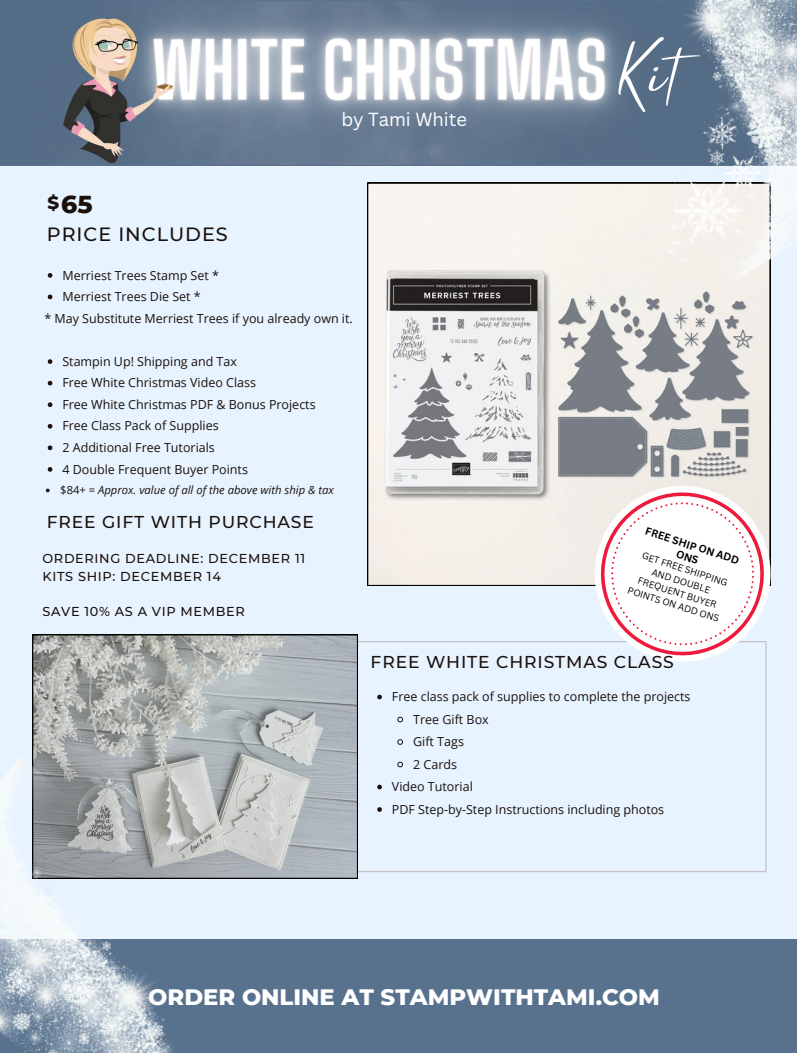
<style>
.page{position:relative;width:797px;height:1053px;background:#fff}
.page>*{position:absolute;margin:0;border:0;box-sizing:border-box;transform-origin:0 0}
.t1{font:55.75px "Mistrully";color:#fff}
.t2{font:800 25px "Montserrat";color:#1b110c}
.t3{font:800 22.75px "Montserrat";color:#fff}
.t4{font:500 19.12px "Montserrat";letter-spacing:.05em;color:#1b110c}
.t5{font:18.38px "Canva Sans";color:#fff}
.t6{font:800 18.25px "Montserrat";color:#1b110c}
.t7{font:500 17.12px "Montserrat";letter-spacing:.05em;color:#1b110c}
.t8{font:500 12.88px "Montserrat";letter-spacing:.05em;color:#1b110c}
.t9{font:12.5px "Open Sans";color:#1b110c}
.t10{font:italic 11.25px "Open Sans";color:#1b110c}
.t11{font:700 10.5px "Canva Sans";color:#000}
.t12{font:9.25px/12.4px "Canva Sans";color:#000;text-align:center}
.s1{font-style:normal}
</style>
<div class="page">
<div style="left:0;top:0;width:797px;height:1052px;background:#e7f3ff"></div>
<svg style="left:358px;top:641px;width:408px;height:231px"></svg>
<div style="left:0;top:940px;width:797px;height:112px;background:#58728e"></div>
<svg style="left:367px;top:202px;width:403px;height:384px"></svg>
<img style="left:67px;top:0;width:494px;height:202px">
<img style="left:53px;top:9px;width:126px;height:153px">
<svg style="left:32px;top:634px;width:326px;height:244px;background:#adb2b3"></svg>
<svg style="left:570px;top:461px;width:201px;height:225px"></svg>
<svg style="left:578px;top:470px;width:193px;height:208px"></svg>
<img style="left:561px;top:0;width:236px;height:282px">
<img style="left:0;top:756px;width:282px;height:296px">
<img style="left:637px;top:132px;width:129px;height:153px">
<svg style="left:48px;top:273px;width:4px;height:5px"></svg>
<svg style="left:48px;top:295px;width:4px;height:4px"></svg>
<svg style="left:48px;top:359px;width:4px;height:5px"></svg>
<svg style="left:48px;top:381px;width:4px;height:4px"></svg>
<svg style="left:48px;top:402px;width:4px;height:5px"></svg>
<svg style="left:48px;top:424px;width:4px;height:5px"></svg>
<svg style="left:48px;top:445px;width:4px;height:5px"></svg>
<svg style="left:48px;top:467px;width:4px;height:5px"></svg>
<svg style="left:46px;top:489px;width:4px;height:3px"></svg>
<svg style="left:377px;top:695px;width:5px;height:4px"></svg>
<svg style="left:397px;top:716px;width:7px;height:7px"></svg>
<svg style="left:397px;top:738px;width:7px;height:7px"></svg>
<svg style="left:397px;top:761px;width:7px;height:7px"></svg>
<svg style="left:377px;top:785px;width:5px;height:4px"></svg>
<svg style="left:377px;top:807px;width:5px;height:5px"></svg>
<img style="left:679px;top:86px;width:89px;height:93px">
<svg style="left:591px;top:483px;width:180px;height:182px;background:#f8ecef"></svg>
<p class="t6" style="left:48px;top:191px;width:13px">$</p>
<p class="t2" style="left:61px;top:189px;width:33px">65</p>
<p class="t4" style="left:47px;top:222px;width:182px">PRICE INCLUDES</p>
<p class="t5" style="left:341px;top:107px;width:127px">by Tami White</p>
<p class="t9" style="left:62px;top:266px;width:158px">Merriest Trees Stamp Set *</p>
<p class="t9" style="left:62px;top:288px;width:140px">Merriest Trees Die Set *</p>
<p class="t9" style="left:44px;top:309px;width:310px">* May Substitute Merriest Trees if you already own it.</p>
<p class="t9" style="left:62px;top:352px;width:176px">Stampin Up! Shipping and Tax</p>
<p class="t9" style="left:62px;top:374px;width:195px">Free White Christmas Video Class</p>
<p class="t9" style="left:62px;top:396px;width:255px">Free White Christmas PDF &amp; Bonus Projects</p>
<p class="t9" style="left:62px;top:417px;width:158px">Free Class Pack of Supplies</p>
<p class="t9" style="left:62px;top:439px;width:154px">2 Additional Free Tutorials</p>
<p class="t9" style="left:62px;top:460px;width:187px">4 Double Frequent Buyer Points</p>
<p class="t10" style="left:60px;top:482px;width:275px"><span class="s1">$84+ =</span> Approx. value of all of the above with ship &amp; tax</p>
<p class="t7" style="left:47px;top:511px;width:269px">FREE GIFT WITH PURCHASE</p>
<p class="t8" style="left:43px;top:551px;width:264px">ORDERING DEADLINE: DECEMBER 11</p>
<p class="t8" style="left:43px;top:568px;width:180px">KITS SHIP: DECEMBER 14</p>
<p class="t8" style="left:43px;top:603px;width:204px">SAVE 10% AS A VIP MEMBER</p>
<p class="t1" style="left:615px;top:30px;width:96px">Kit</p>
<p class="t11" style="left:648px;top:523px;width:99px;rotate:18deg">FREE SHIP ON ADD</p>
<p class="t12" style="left:644px;top:549px;width:91px;rotate:18deg">GET FREE SHIPPING</p>
<p class="t12" style="left:638px;top:560px;width:97px;rotate:18deg">AND DOUBLE<br>FREQUENT BUYER<br>POINTS ON ADD ONS</p>
<p class="t7" style="left:371px;top:651px;width:305px">FREE WHITE CHRISTMAS CLASS</p>
<p class="t9" style="left:392px;top:688px;width:300px">Free class pack of supplies to complete the projects</p>
<p class="t9" style="left:413px;top:710px;width:77px">Tree Gift Box</p>
<p class="t9" style="left:413px;top:733px;width:52px">Gift Tags</p>
<p class="t9" style="left:413px;top:755px;width:45px">2 Cards</p>
<p class="t9" style="left:392px;top:778px;width:82px">Video Tutorial</p>
<p class="t9" style="left:392px;top:800px;width:274px">PDF Step-by-Step Instructions including photos</p>
<p class="t3" style="left:148px;top:983px;width:513px">ORDER ONLINE AT STAMPWITHTAMI.COM</p>
</div>
